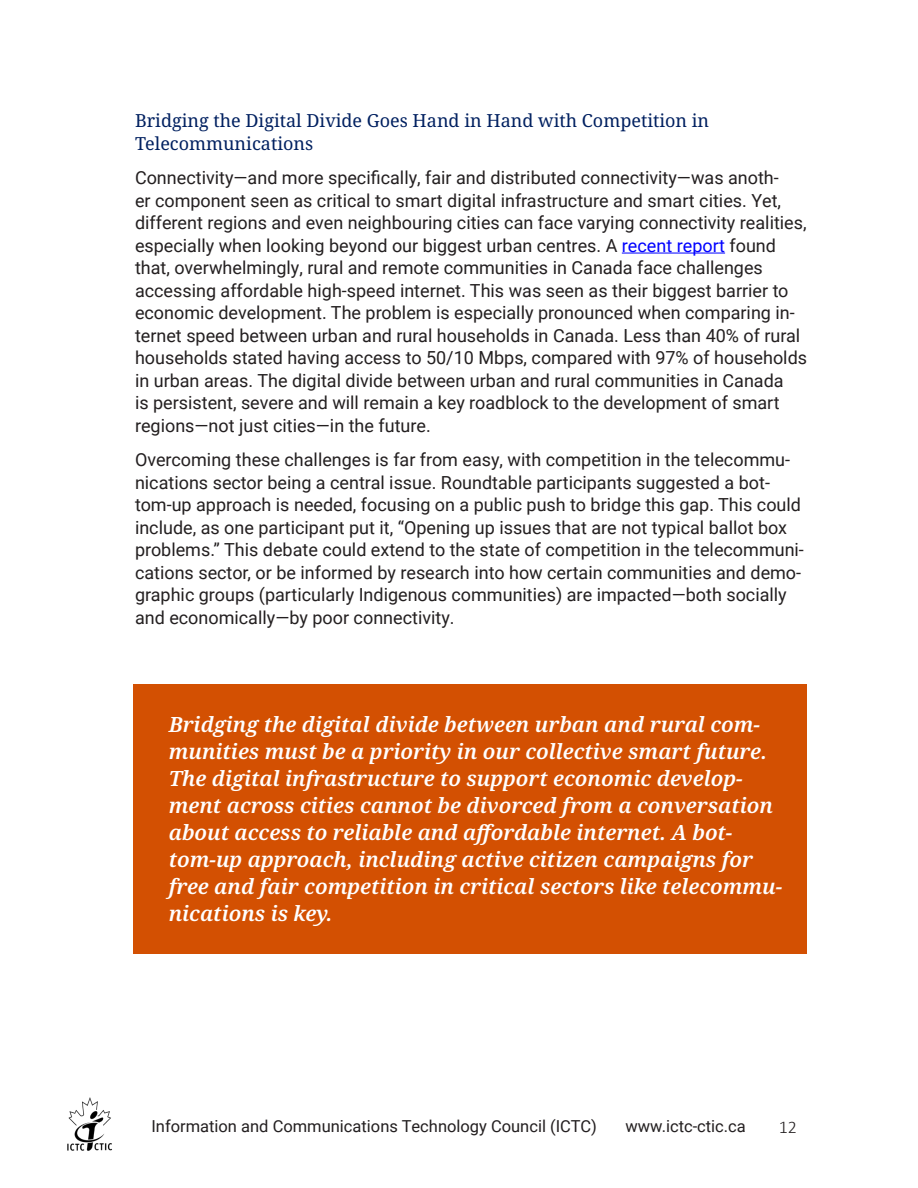
<style>
.page{position:relative;width:918px;height:1188px;background:#fff}
.page>*{position:absolute;margin:0;border:0;box-sizing:border-box;transform-origin:0 0}
.t1{font:italic 600 21px/27px "Noto Serif";color:#fff}
.t2{font:18px/22.5px "Roboto";color:#231f20}
.Heading_3{font:18px "Noto Serif";color:#002060}
.t3{font:300 18px "Calibri";color:#231f20}
.t4{font:16.5px "Roboto";color:#231f20}
.s1{color:#00f}
</style>
<div class="page">
<img style="left:67px;top:1097px;width:45px;height:54px">
<div style="left:134px;top:684px;width:673px;height:270px;background:#d35002"></div>
<hr style="left:622px;top:253px;width:103px;height:1px;background:#00f">
<p class="Heading_3" style="left:135px;top:108px;width:576px">Bridging the Digital Divide Goes Hand in Hand with Competition in</p>
<p class="Heading_3" style="left:135px;top:131px;width:180px">Telecommunications</p>
<p class="t2" style="left:135px;top:166px;width:674px">Connectivity—and more specifically, fair and distributed connectivity—was anoth-<br>er component seen as critical to smart digital infrastructure and smart cities. Yet, different regions and even neighbouring cities can face varying connectivity realities, especially when looking beyond our biggest urban centres. A <span class="s1">recent report</span> found that, overwhelmingly, rural and remote communities in Canada face challenges accessing affordable high-speed internet. This was seen as their biggest barrier to economic development. The problem is especially pronounced when comparing in&shy;ternet speed between urban and rural households in Canada. Less than 40% of rural households stated having access to 50/10 Mbps, compared with 97% of households in urban areas. The digital divide between urban and rural communities in Canada<br>is persistent, severe and will remain a key roadblock to the development of smart regions—not just cities—in the future.</p>
<p class="t2" style="left:135px;top:448px;width:670px">Overcoming these challenges is far from easy, with competition in the telecommu&shy;nications sector being a central issue. Roundtable participants suggested a bot&shy;tom-up approach is needed, focusing on a public push to bridge this gap. This could include, as one participant put it, “Opening up issues that are not typical ballot box problems.” This debate could extend to the state of competition in the telecommuni&shy;cations sector, or be informed by research into how certain communities and demo&shy;graphic groups (particularly Indigenous communities) are impacted—both socially and economically—by poor connectivity.</p>
<p class="t1" style="left:169px;top:711px;width:615px">Bridging the digital divide between urban and rural com&shy;munities must be a priority in our collective smart future.<br>The digital infrastructure to support economic develop&shy;ment across cities cannot be divorced from a conversation about access to reliable and affordable internet. A bot&shy;tom-up approach, including active citizen campaigns for free and fair competition in critical sectors like telecommu&shy;nications is key.</p>
<p class="t4" style="left:151px;top:1115px;width:447px">Information and Communications Technology Council (ICTC)</p>
<p class="t4" style="left:626px;top:1115px;width:122px">www.ictc-ctic.ca</p>
<p class="t3" style="left:779px;top:1116px;width:20px">12</p>
</div>
